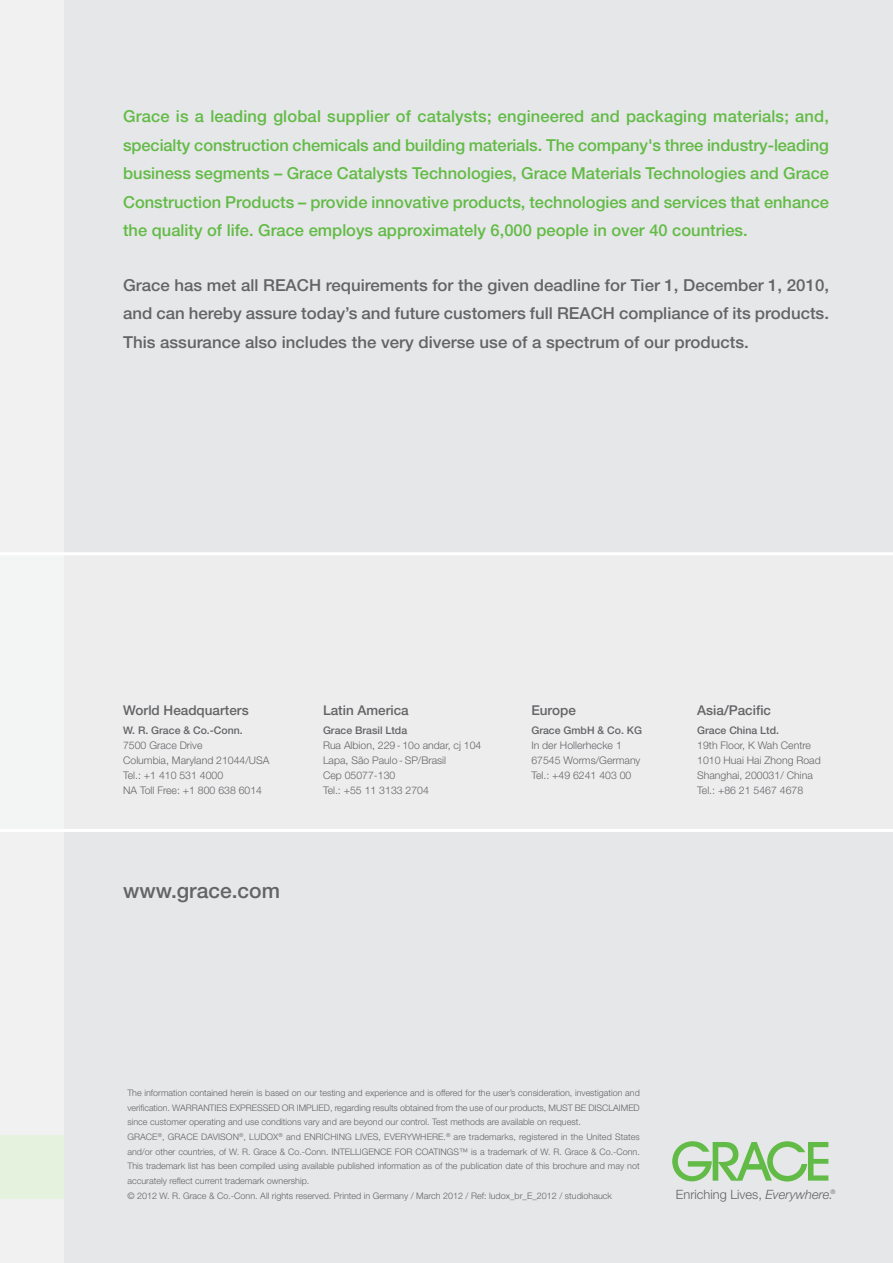
<style>
.page{position:relative;width:893px;height:1263px;background:#fff}
.page>*{position:absolute;margin:0;border:0;box-sizing:border-box;transform-origin:0 0}
.t1{font:500 21px "Helvetica Neue LT Pro";color:#636466}
.t2{font:500 16.5px/28.5px "Helvetica Neue LT Pro";color:#62bb46;text-align:justify}
.t3{font:500 16.5px/28.5px "Helvetica Neue LT Pro";color:#636466;text-align:justify}
.t4{font:500 13.5px "Helvetica Neue LT Pro";color:#636466}
.t5{font:300 12.75px "Helvetica Neue LT Pro";color:#636466}
.t6{font:300 10.5px "Helvetica Neue LT Pro";color:#636466}
.t7{font:500 10.5px "Helvetica Neue LT Pro";color:#636466}
.t8{font:300 9px/14.7px "Helvetica Neue LT Pro";color:#636466}
.s1{font-style:italic}
</style>
<div class="page">
<div style="left:0;top:830px;width:892px;height:433px;background:#e6e7e8"></div>
<div style="left:0;top:554px;width:892px;height:276px;background:#ededee"></div>
<div style="left:0;top:0;width:892px;height:553px;background:#e6e7e8"></div>
<div style="left:0;top:0;width:64px;height:1263px;background:#f1f1f2"></div>
<div style="left:0;top:1135px;width:64px;height:64px;background:#e5f2de"></div>
<hr style="left:0;top:552px;width:892px;height:3px;background:#fff">
<svg style="left:672px;top:1141px;width:156px;height:41px"></svg>
<hr style="left:0;top:829px;width:892px;height:3px;background:#fff">
<p class="t2" style="left:123px;top:104px;width:707px">Grace is a leading global supplier of catalysts; engineered and packaging materials; and, specialty construction chemicals and building materials. The company's three industry-leading business segments – Grace Catalysts Technologies, Grace Materials Technologies and Grace Construction Products – provide innovative products, technologies and services that enhance the quality of life. Grace employs approximately 6,000 people in over 40 countries.</p>
<p class="t3" style="left:123px;top:272px;width:707px">Grace has met all REACH requirements for the given deadline for Tier 1, December 1, 2010, and can hereby assure today’s and future customers full REACH compliance of its products.<br>This assurance also includes the very diverse use of a spectrum of our products.</p>
<h3 class="t4" style="left:123px;top:705px;width:127px">World Headquarters</h3>
<h3 class="t4" style="left:323px;top:705px;width:87px">Latin America</h3>
<h3 class="t4" style="left:531px;top:705px;width:46px">Europe</h3>
<h3 class="t4" style="left:697px;top:705px;width:75px">Asia/Pacific</h3>
<p class="t7" style="left:123px;top:727px;width:121px">W. R. Grace &amp; Co.-Conn.</p>
<p class="t7" style="left:323px;top:727px;width:86px">Grace Brasil Ltda</p>
<p class="t7" style="left:531px;top:727px;width:112px">Grace GmbH &amp; Co. KG</p>
<p class="t7" style="left:697px;top:727px;width:83px">Grace China Ltd.</p>
<p class="t6" style="left:123px;top:742px;width:81px">7500 Grace Drive</p>
<p class="t6" style="left:323px;top:742px;width:160px">Rua Albion, 229 - 10o andar, cj 104</p>
<p class="t6" style="left:531px;top:742px;width:92px">In der Hollerhecke 1</p>
<p class="t6" style="left:697px;top:742px;width:115px">19th Floor, K Wah Centre</p>
<p class="t6" style="left:123px;top:757px;width:148px">Columbia, Maryland 21044/USA</p>
<p class="t6" style="left:323px;top:757px;width:125px">Lapa, São Paulo - SP/Brasil</p>
<p class="t6" style="left:531px;top:757px;width:111px">67545 Worms/Germany</p>
<p class="t6" style="left:697px;top:757px;width:125px">1010 Huai Hai Zhong Road</p>
<p class="t6" style="left:123px;top:772px;width:102px">Tel.: +1 410 531 4000</p>
<p class="t6" style="left:323px;top:772px;width:74px">Cep 05077-130</p>
<p class="t6" style="left:531px;top:772px;width:102px">Tel.: +49 6241 403 00</p>
<p class="t6" style="left:697px;top:772px;width:117px">Shanghai, 200031/ China</p>
<p class="t6" style="left:123px;top:787px;width:141px">NA Toll Free: +1 800 638 6014</p>
<p class="t6" style="left:323px;top:787px;width:107px">Tel.: +55 11 3133 2704</p>
<p class="t6" style="left:697px;top:787px;width:107px">Tel.: +86 21 5467 4678</p>
<h1 class="t1" style="left:123px;top:883px;width:158px">www.grace.com</h1>
<p class="t8" style="left:127px;top:1086px;width:514px">The information contained herein is based on our testing and experience and is offered for the user’s consideration, investigation and verification. WARRANTIES EXPRESSED OR IMPLIED, regarding results obtained from the use of our products, MUST BE DISCLAIMED since customer operating and use conditions vary and are beyond our control. Test methods are available on request.<br>GRACE<sup>®</sup>, GRACE DAVISON<sup>®</sup>, LUDOX<sup>®</sup> and ENRICHING LIVES, EVERYWHERE.<sup>®</sup> are trademarks, registered in the United States and/or other countries, of W. R. Grace &amp; Co.-Conn. INTELLIGENCE FOR COATINGS™ is a trademark of W. R. Grace &amp; Co.-Conn.<br>This trademark list has been compiled using available published information as of the publication date of this brochure and may not accurately reflect current trademark ownership.<br>© 2012 W. R. Grace &amp; Co.-Conn. All rights reserved. Printed in Germany / March 2012 / Ref: ludox_br_E_2012 / studiohauck</p>
<h3 class="t5" style="left:676px;top:1190px;width:161px">Enriching Lives, <span class="s1">Everywhere.</span><sup>®</sup></h3>
</div>
